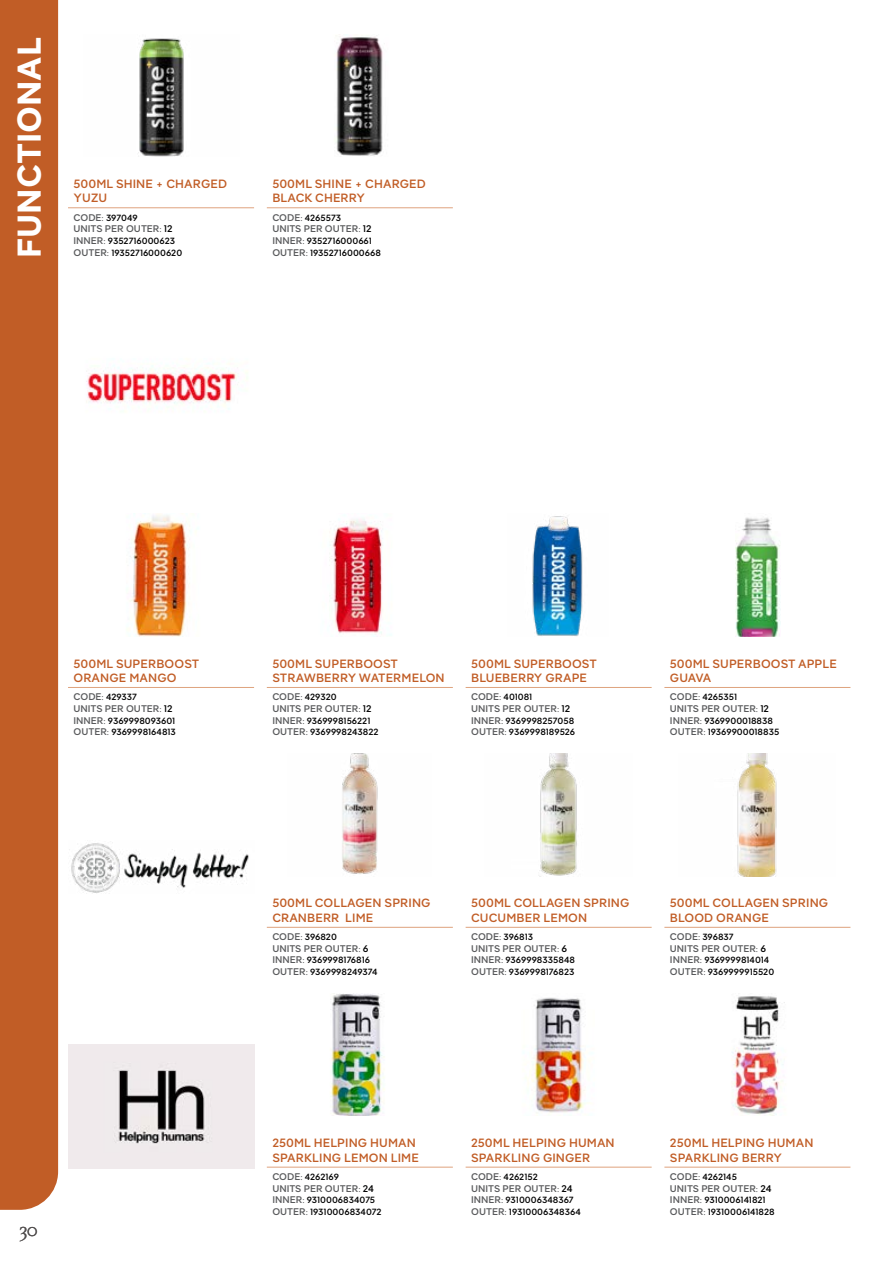
<style>
.page{position:relative;width:893px;height:1263px;background:#fff}
.page>*{position:absolute;margin:0;border:0;box-sizing:border-box;transform-origin:0 0}
.t1{font:700 33px "Pangea Text Trial";color:#fff}
.t2{font:18px "Simula";color:#524f4f}
.t3{font:500 12px/14.4px "Pangea Text Trial";letter-spacing:.01em;color:#c15d26}
.t4{font:500 9.6px "Pangea Text Trial";color:#58595b}
.t5{font:500 9px/11.6px "Pangea Text Trial";color:#000}
.s1{font-family:"Pangea Arabic Text Trial"}
.s2{font-size:9.6px;color:#58595b}
.s3{font-family:"Minion Pro";font-weight:400;font-size:9.6px;color:#58595b}
.s4{font-family:"Minion Pro";font-weight:400}
.s5{color:#000}
</style>
<div class="page">
<div style="left:0;top:0;width:58px;height:1210px;background:#c15d26"></div>
<hr style="left:68px;top:207px;width:186px;height:1px;background:#dfa37e">
<hr style="left:267px;top:207px;width:186px;height:1px;background:#dfa37e">
<img style="left:335px;top:34px;width:48px;height:122px">
<img style="left:138px;top:38px;width:46px;height:118px">
<hr style="left:68px;top:687px;width:186px;height:1px;background:#dfa37e">
<img style="left:127px;top:514px;width:72px;height:122px">
<hr style="left:267px;top:687px;width:186px;height:1px;background:#dfa37e">
<img style="left:331px;top:519px;width:61px;height:117px">
<hr style="left:466px;top:687px;width:186px;height:1px;background:#dfa37e">
<img style="left:532px;top:516px;width:51px;height:120px">
<img style="left:736px;top:517px;width:44px;height:119px">
<img style="left:86px;top:363px;width:161px;height:49px">
<hr style="left:664px;top:687px;width:186px;height:1px;background:#dfa37e">
<hr style="left:267px;top:927px;width:186px;height:1px;background:#dfa37e">
<img style="left:342px;top:753px;width:36px;height:121px">
<hr style="left:466px;top:927px;width:186px;height:1px;background:#dfa37e">
<img style="left:539px;top:753px;width:38px;height:123px">
<hr style="left:664px;top:927px;width:186px;height:1px;background:#dfa37e">
<img style="left:737px;top:753px;width:40px;height:123px">
<hr style="left:267px;top:1167px;width:186px;height:1px;background:#dfa37e">
<img style="left:330px;top:993px;width:55px;height:123px">
<hr style="left:466px;top:1167px;width:186px;height:1px;background:#dfa37e">
<img style="left:526px;top:997px;width:64px;height:116px">
<hr style="left:664px;top:1167px;width:186px;height:1px;background:#dfa37e">
<img style="left:732px;top:996px;width:53px;height:120px">
<img style="left:69px;top:842px;width:180px;height:51px">
<img style="left:68px;top:1045px;width:186px;height:124px">
<h1 class="t1" style="left:8px;top:258px;width:222px;rotate:-90deg">FUNCTIONAL</h1>
<h3 class="t3" style="left:74px;top:176px;width:155px">500ML SHINE <span class="s1">+</span> CHARGED<br>YUZU</h3>
<p class="t5" style="left:74px;top:212px;width:66px"><span class="s2">CODE</span><span class="s3">:</span> 397049</p>
<p class="t4" style="left:74px;top:223px;width:101px">UNITS PER OUTER<span class="s4">:</span> <span class="s5">12</span></p>
<p class="t5" style="left:74px;top:235px;width:110px"><span class="s2">INNER</span><span class="s3">:</span> 9352716000623<br><span class="s2">OUTER</span><span class="s3">:</span> 19352716000620</p>
<h3 class="t3" style="left:272px;top:176px;width:155px">500ML SHINE <span class="s1">+</span> CHARGED<br>BLACK CHERRY</h3>
<p class="t5" style="left:272px;top:212px;width:70px"><span class="s2">CODE</span><span class="s3">:</span> 4265573</p>
<p class="t4" style="left:272px;top:223px;width:101px">UNITS PER OUTER<span class="s4">:</span> <span class="s5">12</span></p>
<p class="t5" style="left:272px;top:235px;width:110px"><span class="s2">INNER</span><span class="s3">:</span> 9352716000661<br><span class="s2">OUTER</span><span class="s3">:</span> 19352716000668</p>
<h3 class="t3" style="left:74px;top:656px;width:127px">500ML SUPERBOOST<br>ORANGE MANGO</h3>
<p class="t5" style="left:74px;top:691px;width:65px"><span class="s2">CODE</span><span class="s3">:</span> 429337</p>
<p class="t4" style="left:74px;top:702px;width:101px">UNITS PER OUTER<span class="s4">:</span> <span class="s5">12</span></p>
<p class="t5" style="left:74px;top:715px;width:104px"><span class="s2">INNER</span><span class="s3">:</span> 9369998093601<br><span class="s2">OUTER</span><span class="s3">:</span> 9369998164813</p>
<h2 class="t2" style="left:20px;top:1218px;width:19px">30</h2>
<h3 class="t3" style="left:272px;top:656px;width:174px">500ML SUPERBOOST<br>STRAWBERRY WATERMELON</h3>
<p class="t5" style="left:272px;top:691px;width:66px"><span class="s2">CODE</span><span class="s3">:</span> 429320</p>
<p class="t4" style="left:272px;top:702px;width:101px">UNITS PER OUTER<span class="s4">:</span> <span class="s5">12</span></p>
<p class="t5" style="left:272px;top:715px;width:108px"><span class="s2">INNER</span><span class="s3">:</span> 9369998156221<br><span class="s2">OUTER</span><span class="s3">:</span> 9369998243822</p>
<h3 class="t3" style="left:471px;top:656px;width:127px">500ML SUPERBOOST<br>BLUEBERRY GRAPE</h3>
<p class="t5" style="left:471px;top:691px;width:63px"><span class="s2">CODE</span><span class="s3">:</span> 401081</p>
<p class="t4" style="left:471px;top:702px;width:101px">UNITS PER OUTER<span class="s4">:</span> <span class="s5">12</span></p>
<p class="t5" style="left:471px;top:715px;width:106px"><span class="s2">INNER</span><span class="s3">:</span> 9369998257058<br><span class="s2">OUTER</span><span class="s3">:</span> 9369998189526</p>
<h3 class="t3" style="left:670px;top:656px;width:168px">500ML SUPERBOOST APPLE<br>GUAVA</h3>
<p class="t5" style="left:670px;top:691px;width:69px"><span class="s2">CODE</span><span class="s3">:</span> 4265351</p>
<p class="t4" style="left:670px;top:702px;width:101px">UNITS PER OUTER<span class="s4">:</span> <span class="s5">12</span></p>
<p class="t5" style="left:670px;top:715px;width:111px"><span class="s2">INNER</span><span class="s3">:</span> 9369900018838<br><span class="s2">OUTER</span><span class="s3">:</span> 19369900018835</p>
<h3 class="t3" style="left:272px;top:896px;width:160px">500ML COLLAGEN SPRING<br>CRANBERR LIME</h3>
<p class="t5" style="left:272px;top:931px;width:66px"><span class="s2">CODE</span><span class="s3">:</span> 396820</p>
<p class="t4" style="left:272px;top:942px;width:98px">UNITS PER OUTER<span class="s4">:</span> <span class="s5">6</span></p>
<p class="t5" style="left:272px;top:954px;width:107px"><span class="s2">INNER</span><span class="s3">:</span> 9369998176816<br><span class="s2">OUTER</span><span class="s3">:</span> 9369998249374</p>
<h3 class="t3" style="left:471px;top:896px;width:160px">500ML COLLAGEN SPRING<br>CUCUMBER LEMON</h3>
<p class="t5" style="left:471px;top:931px;width:63px"><span class="s2">CODE</span><span class="s3">:</span> 396813</p>
<p class="t4" style="left:471px;top:942px;width:98px">UNITS PER OUTER<span class="s4">:</span> <span class="s5">6</span></p>
<p class="t5" style="left:471px;top:954px;width:105px"><span class="s2">INNER</span><span class="s3">:</span> 9369998335848<br><span class="s2">OUTER</span><span class="s3">:</span> 9369998176823</p>
<h3 class="t3" style="left:670px;top:896px;width:160px">500ML COLLAGEN SPRING<br>BLOOD ORANGE</h3>
<p class="t5" style="left:670px;top:931px;width:65px"><span class="s2">CODE</span><span class="s3">:</span> 396837</p>
<p class="t4" style="left:670px;top:942px;width:98px">UNITS PER OUTER<span class="s4">:</span> <span class="s5">6</span></p>
<p class="t5" style="left:670px;top:954px;width:106px"><span class="s2">INNER</span><span class="s3">:</span> 9369999814014<br><span class="s2">OUTER</span><span class="s3">:</span> 9369999915520</p>
<h3 class="t3" style="left:272px;top:1136px;width:148px">250ML HELPING HUMAN<br>SPARKLING LEMON LIME</h3>
<p class="t5" style="left:272px;top:1171px;width:68px"><span class="s2">CODE</span><span class="s3">:</span> 4262169</p>
<p class="t4" style="left:272px;top:1182px;width:103px">UNITS PER OUTER<span class="s4">:</span> <span class="s5">24</span></p>
<p class="t5" style="left:272px;top:1194px;width:111px"><span class="s2">INNER</span><span class="s3">:</span> 9310006834075<br><span class="s2">OUTER</span><span class="s3">:</span> 19310006834072</p>
<h3 class="t3" style="left:471px;top:1136px;width:145px">250ML HELPING HUMAN<br>SPARKLING GINGER</h3>
<p class="t5" style="left:471px;top:1171px;width:68px"><span class="s2">CODE</span><span class="s3">:</span> 4262152</p>
<p class="t4" style="left:471px;top:1182px;width:103px">UNITS PER OUTER<span class="s4">:</span> <span class="s5">24</span></p>
<p class="t5" style="left:471px;top:1194px;width:111px"><span class="s2">INNER</span><span class="s3">:</span> 9310006348367<br><span class="s2">OUTER</span><span class="s3">:</span> 19310006348364</p>
<h3 class="t3" style="left:670px;top:1136px;width:145px">250ML HELPING HUMAN<br>SPARKLING BERRY</h3>
<p class="t5" style="left:670px;top:1171px;width:69px"><span class="s2">CODE</span><span class="s3">:</span> 4262145</p>
<p class="t4" style="left:670px;top:1182px;width:103px">UNITS PER OUTER<span class="s4">:</span> <span class="s5">24</span></p>
<p class="t5" style="left:670px;top:1194px;width:106px"><span class="s2">INNER</span><span class="s3">:</span> 9310006141821<br><span class="s2">OUTER</span><span class="s3">:</span> 19310006141828</p>
</div>
